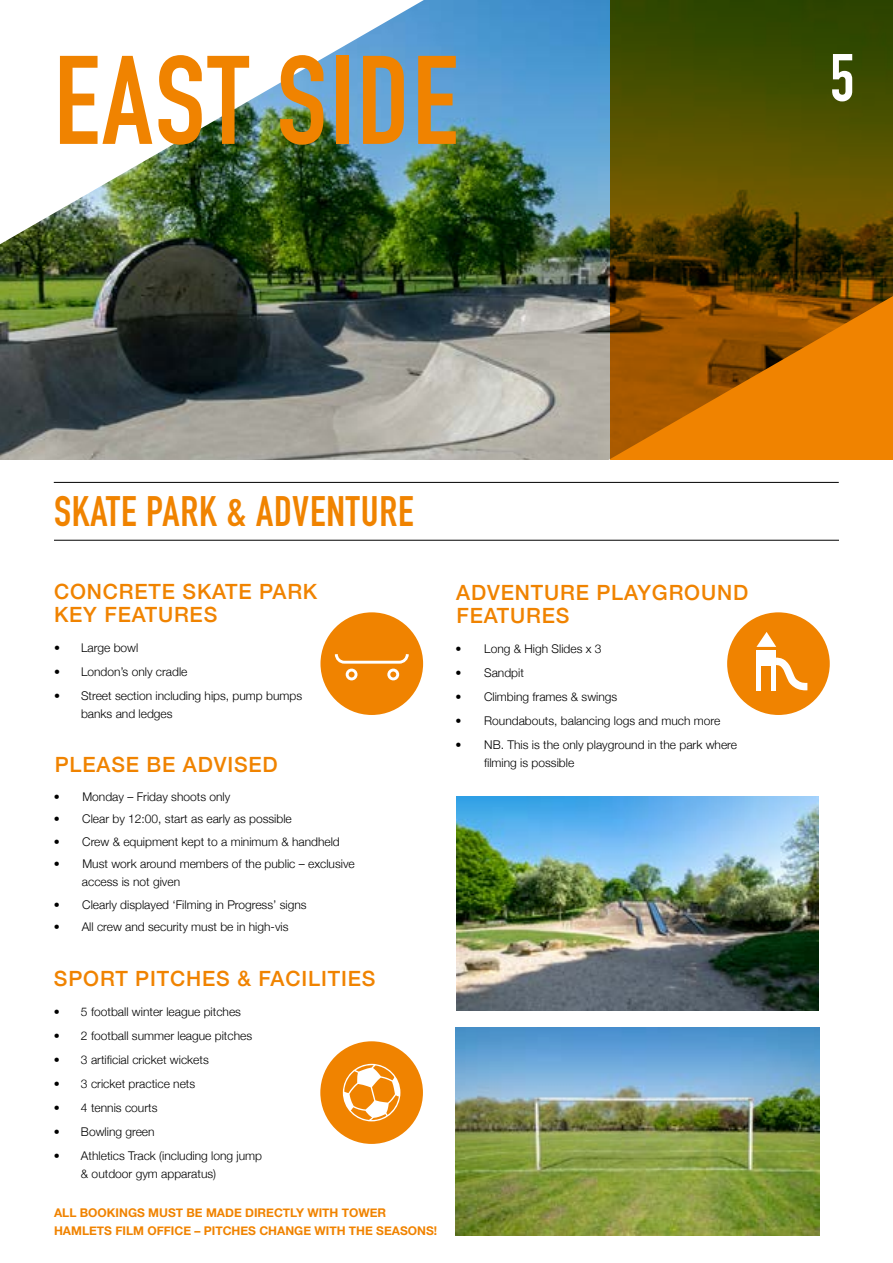
<style>
.page{position:relative;width:893px;height:1263px;background:#fff}
.page>*{position:absolute;margin:0;border:0;box-sizing:border-box;transform-origin:0 0}
.t1{font:700 123.6px "DIN Condensed";letter-spacing:.02em;color:#f08300}
.t2{font:700 66px "DIN Condensed";color:#fff}
.t3{font:700 42px "DIN Condensed";letter-spacing:.02em;color:#f08300}
.t4{font:500 21px/22.5px "Helvetica Neue";letter-spacing:.04em;color:#f08300}
.t5{font:300 12px/18px "Helvetica Neue";color:#000}
.t6{font:700 12px/18px "Helvetica Neue";color:#f08300}
</style>
<div class="page">
<img style="left:0;top:0;width:611px;height:459px">
<img style="left:0;top:0;width:424px;height:244px">
<img style="left:455px;top:1027px;width:365px;height:208px">
<img style="left:456px;top:796px;width:363px;height:214px">
<hr style="left:54px;top:540px;width:785px;height:1px;background:#000">
<svg style="left:507px;top:296px;width:386px;height:186px"></svg>
<hr style="left:54px;top:482px;width:785px;height:1px;background:#000">
<svg style="left:611px;top:0;width:282px;height:459px;background:#755300"></svg>
<div style="left:320px;top:1041px;width:103px;height:103px;background:#f08300;border-radius:50%"></div>
<svg style="left:343px;top:1064px;width:57px;height:57px"></svg>
<div style="left:320px;top:612px;width:103px;height:103px;background:#f08300;border-radius:50%"></div>
<svg style="left:334px;top:654px;width:75px;height:27px"></svg>
<div style="left:727px;top:612px;width:103px;height:103px;background:#f08300;border-radius:50%"></div>
<div style="left:756px;top:650px;width:20px;height:15px;background:#fff"></div>
<svg style="left:756px;top:632px;width:20px;height:15px"></svg>
<div style="left:756px;top:659px;width:5px;height:31px;background:#fff"></div>
<div style="left:771px;top:659px;width:5px;height:31px;background:#fff"></div>
<svg style="left:776px;top:658px;width:31px;height:32px"></svg>
<h1 class="t1" style="left:54px;top:17px;width:405px">EAST SIDE</h1>
<h2 class="t2" style="left:830px;top:34px;width:26px">5</h2>
<h3 class="t3" style="left:54px;top:483px;width:361px">SKATE PARK &amp; ADVENTURE</h3>
<h3 class="t4" style="left:54px;top:579px;width:265px">CONCRETE SKATE PARK<br>KEY FEATURES</h3>
<p class="t5" style="left:54px;top:638px;width:86px">• Large bowl</p>
<p class="t5" style="left:54px;top:662px;width:135px">• London’s only cradle</p>
<p class="t5" style="left:81px;top:686px;width:223px;text-indent:-27px">• Street section including hips, pump bumps banks and ledges</p>
<h3 class="t4" style="left:456px;top:580px;width:294px">ADVENTURE PLAYGROUND<br>FEATURES</h3>
<p class="t5" style="left:456px;top:639px;width:148px">• Long &amp; High Slides x 3</p>
<p class="t5" style="left:456px;top:663px;width:70px">• Sandpit</p>
<p class="t5" style="left:456px;top:687px;width:163px">• Climbing frames &amp; swings</p>
<p class="t5" style="left:456px;top:711px;width:266px">• Roundabouts, balancing logs and much more</p>
<p class="t5" style="left:456px;top:735px;width:283px">• NB. This is the only playground in the park where</p>
<h3 class="t4" style="left:55px;top:752px;width:225px">PLEASE BE ADVISED</h3>
<p class="t5" style="left:484px;top:753px;width:92px">filming is possible</p>
<p class="t5" style="left:54px;top:787px;width:178px">• Monday – Friday shoots only</p>
<p class="t5" style="left:54px;top:809px;width:240px">• Clear by 12:00, start as early as possible</p>
<p class="t5" style="left:54px;top:832px;width:288px">• Crew &amp; equipment kept to a minimum &amp; handheld</p>
<p class="t5" style="left:82px;top:854px;width:274px;text-indent:-28px">• Must work around members of the public – exclusive access is not given</p>
<p class="t5" style="left:54px;top:895px;width:254px">• Clearly displayed ‘Filming in Progress’ signs</p>
<p class="t5" style="left:54px;top:917px;width:236px">• All crew and security must be in high-vis</p>
<h3 class="t4" style="left:54px;top:965px;width:323px">SPORT PITCHES &amp; FACILITIES</h3>
<p class="t5" style="left:54px;top:1002px;width:189px">• 5 football winter league pitches</p>
<p class="t5" style="left:54px;top:1026px;width:200px">• 2 football summer league pitches</p>
<p class="t5" style="left:54px;top:1050px;width:156px">• 3 artificial cricket wickets</p>
<p class="t5" style="left:54px;top:1074px;width:143px">• 3 cricket practice nets</p>
<p class="t5" style="left:54px;top:1098px;width:105px">• 4 tennis courts</p>
<p class="t5" style="left:54px;top:1122px;width:102px">• Bowling green</p>
<p class="t5" style="left:81px;top:1146px;width:183px;text-indent:-27px">• Athletics Track (including long jump &amp; outdoor gym apparatus)</p>
<p class="t6" style="left:54px;top:1204px;width:385px">ALL BOOKINGS MUST BE MADE DIRECTLY WITH TOWER<br>HAMLETS FILM OFFICE – PITCHES CHANGE WITH THE SEASONS!</p>
</div>
